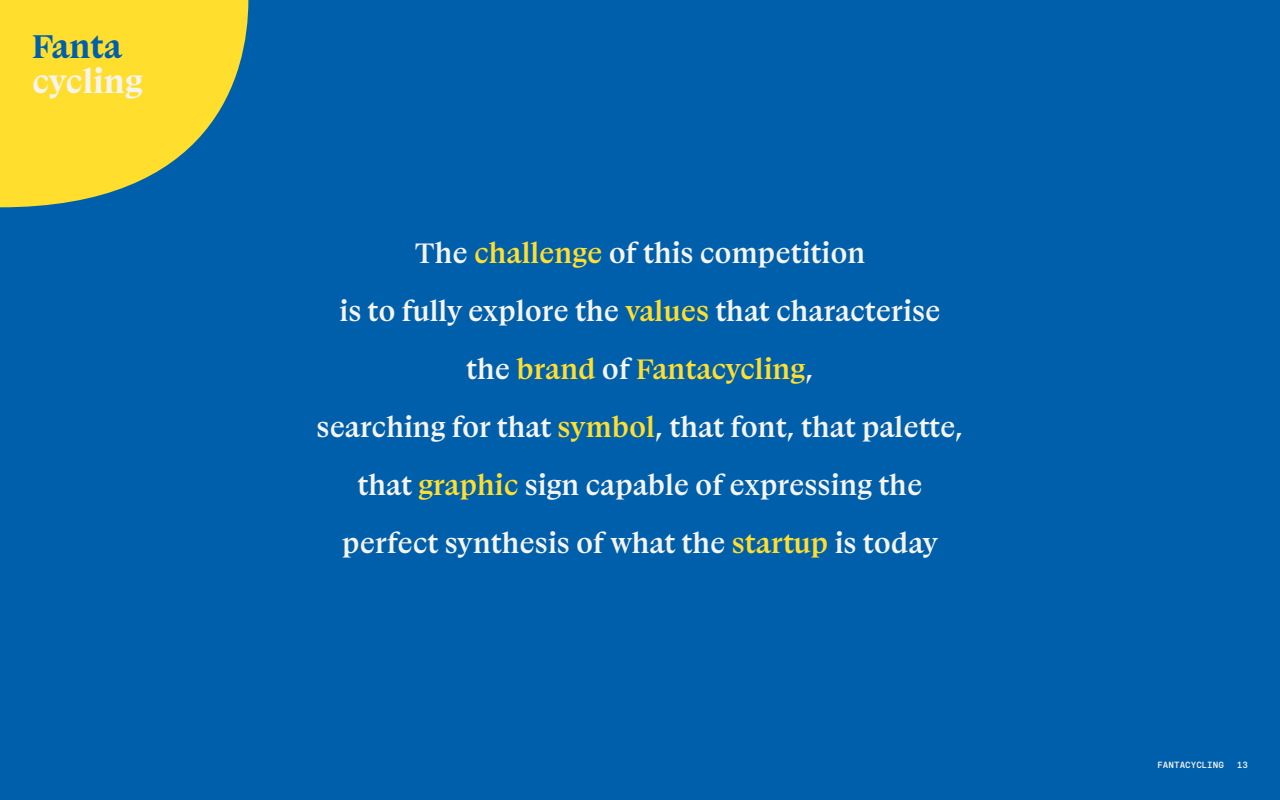
<style>
.page{position:relative;width:1280px;height:800px;background:#005fab}
.page>*{position:absolute;margin:0;border:0;box-sizing:border-box;transform-origin:0 0}
.t1{font:700 35px "Boogy Brut";color:#f5f4ee}
.t2{font:700 35px "Boogy Brut";color:#005fab}
.t3{font:500 30px/58px "Boogy Brut";color:#f5f4ee;text-align:center}
.t4{font:500 9px "Basier Square Mono";color:#f5f4ee}
.s1{color:#ffde2d}
</style>
<div class="page">
<svg style="left:0;top:0;width:248px;height:207px;fill:#ffde2d"></svg>
<p class="t2" style="left:32px;top:26px;width:91px">Fanta</p>
<p class="t1" style="left:32px;top:61px;width:112px">cycling</p>
<p class="t3" style="left:317px;top:223px;width:648px">The <span class="s1">challenge</span> of this competition<br>is to fully explore the <span class="s1">values</span> that characterise the <span class="s1">brand</span> of <span class="s1">Fantacycling</span>,<br>searching for that <span class="s1">symbol</span>, that font, that palette, that <span class="s1">graphic</span> sign capable of expressing the perfect synthesis of what the <span class="s1">startup</span> is today</p>
<p class="t4" style="left:1157px;top:759px;width:68px">FANTACYCLING</p>
<p class="t4" style="left:1237px;top:759px;width:13px">13</p>
</div>
